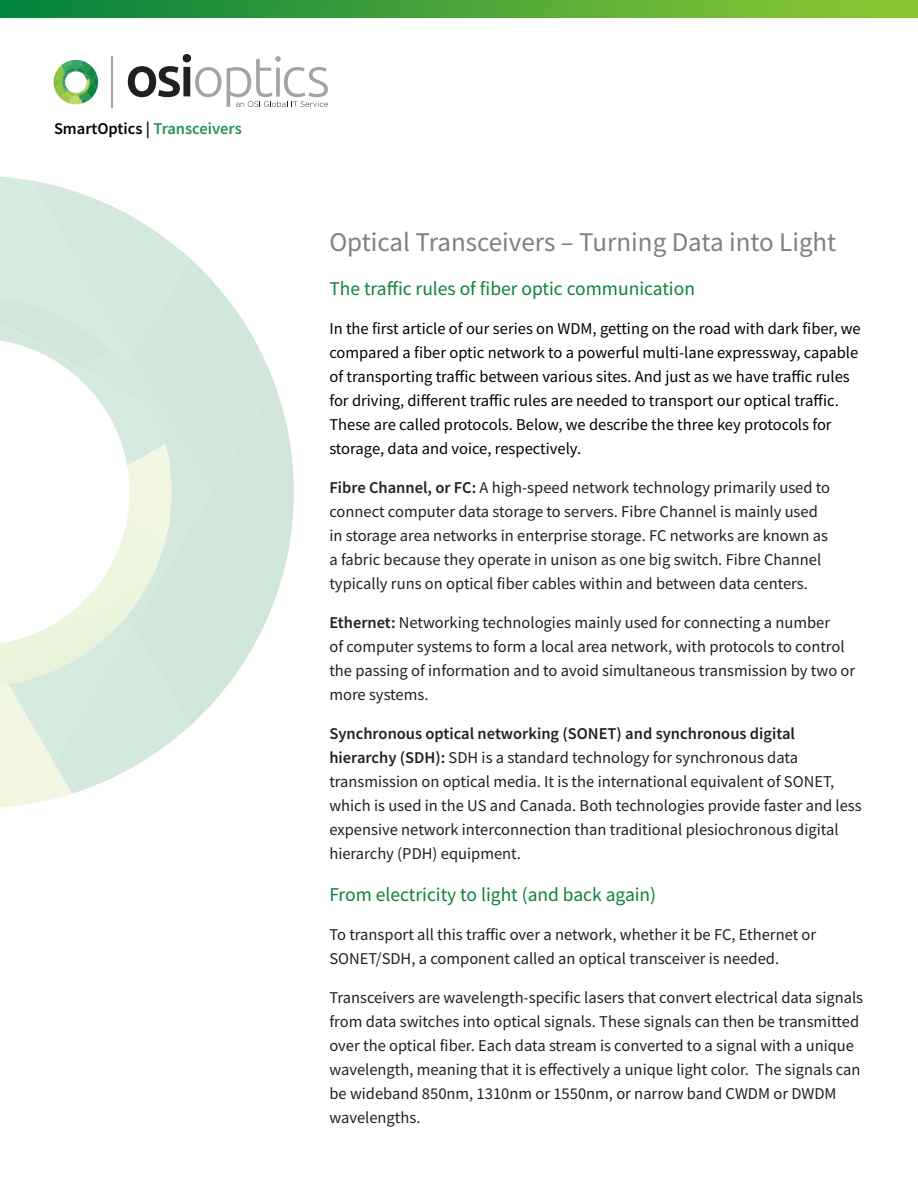
<style>
.page{position:relative;width:918px;height:1188px;background:#fff}
.page>*{position:absolute;margin:0;border:0;box-sizing:border-box;transform-origin:0 0}
.t1{font:27px "Source Sans Pro";color:#808080}
.t2{font:19.5px "Source Sans Pro";color:#0e813f}
.t3{font:16.5px/24px "Source Sans Pro";color:#231f20}
.t4{font:16.5px/24px "Source Sans Pro";color:#00000a}
.t5{font:600 16.5px "Source Sans Pro";color:#040503}
.s1{color:#239254}
.s2{font-weight:600}
</style>
<div class="page">
<svg style="left:0;top:0;width:918px;height:1px"></svg>
<img style="left:0;top:1px;width:918px;height:16px">
<svg style="left:54px;top:60px;width:44px;height:44px"></svg>
<hr style="left:111px;top:56px;width:1px;height:52px;background:#a2a3a3">
<svg style="left:128px;top:54px;width:200px;height:53px"></svg>
<svg style="left:0;top:176px;width:294px;height:632px"></svg>
<p class="t5" style="left:54px;top:118px;width:189px">SmartOptics | <span class="s1">Transceivers</span></p>
<p class="t1" style="left:329px;top:225px;width:509px">Optical Transceivers – Turning Data into Light</p>
<p class="t2" style="left:329px;top:276px;width:367px">The traffic rules of fiber optic communication</p>
<p class="t4" style="left:329px;top:316px;width:533px">In the first article of our series on WDM, getting on the road with dark fiber, we compared a fiber optic network to a powerful multi-lane expressway, capable of transporting traffic between various sites. And just as we have traffic rules for driving, different traffic rules are needed to transport our optical traffic.<br>These are called protocols. Below, we describe the three key protocols for storage, data and voice, respectively.</p>
<p class="t3" style="left:329px;top:475px;width:502px"><span class="s2">Fibre Channel, or FC:</span> A high-speed network technology primarily used to connect computer data storage to servers. Fibre Channel is mainly used in storage area networks in enterprise storage. FC networks are known as a fabric because they operate in unison as one big switch. Fibre Channel typically runs on optical fiber cables within and between data centers.</p>
<p class="t3" style="left:329px;top:610px;width:527px"><span class="s2">Ethernet:</span> Networking technologies mainly used for connecting a number<br>of computer systems to form a local area network, with protocols to control the passing of information and to avoid simultaneous transmission by two or more systems.</p>
<p class="t3" style="left:329px;top:721px;width:534px"><span class="s2">Synchronous optical networking (SONET) and synchronous digital hierarchy (SDH):</span> SDH is a standard technology for synchronous data transmission on optical media. It is the international equivalent of SONET, which is used in the US and Canada. Both technologies provide faster and less expensive network interconnection than traditional plesiochronous digital hierarchy (PDH) equipment.</p>
<p class="t2" style="left:329px;top:882px;width:328px">From electricity to light (and back again)</p>
<p class="t3" style="left:329px;top:922px;width:488px">To transport all this traffic over a network, whether it be FC, Ethernet or<br>SONET/SDH, a component called an optical transceiver is needed.</p>
<p class="t3" style="left:329px;top:985px;width:535px">Transceivers are wavelength-specific lasers that convert electrical data signals from data switches into optical signals. These signals can then be transmitted over the optical fiber. Each data stream is converted to a signal with a unique wavelength, meaning that it is effectively a unique light color. The signals can be wideband 850nm, 1310nm or 1550nm, or narrow band CWDM or DWDM wavelengths.</p>
</div>
